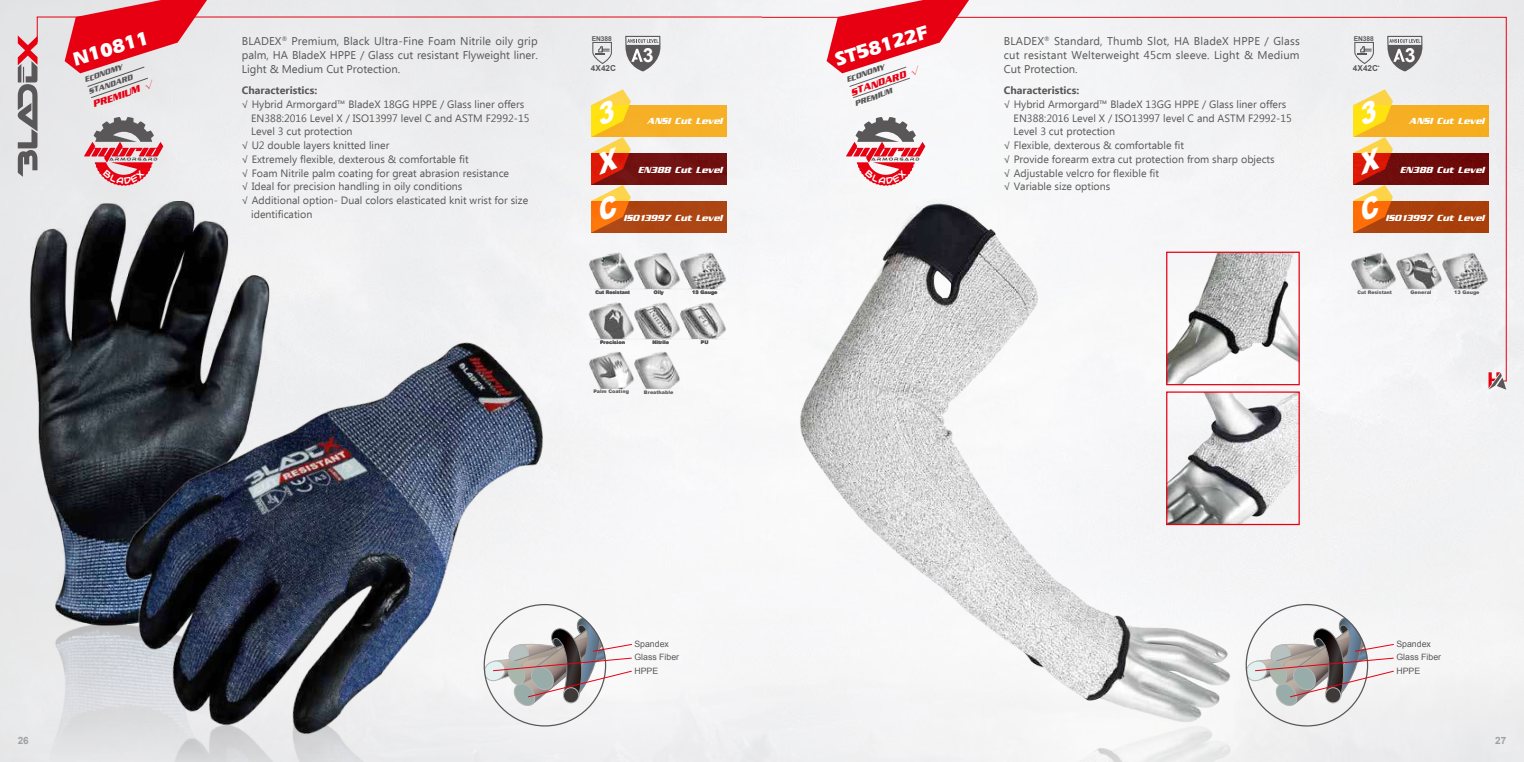
<style>
.page{position:relative;width:1524px;height:762px;background:#fff}
.page>*{position:absolute;margin:0;border:0;box-sizing:border-box;transform-origin:0 0}
.t1{font:700 20px "Eras IT Cby BT";color:#fff}
.t2{font:700 19.5px "Arial";color:#fff}
.t3{font:11.25px/13.8px "Ebrima";color:#595757;text-align:justify}
.t4{font:10.62px "Ebrima";color:#595757}
.t5{font:700 10.62px "Ebrima";color:#595757}
.t6{font:700 10px "Arial";color:#9fa0a0}
.t7{font:italic 700 9.38px "Enter Sansman";color:#e60012}
.t8{font:italic 700 8.75px "Enter Sansman";color:#fff}
.t9{font:8.75px/13.8px "Arial";color:#595757}
.t10{font:700 8.25px "Arial";color:#595757}
.t11{font:italic 700 7.5px/12.5px "Enter Sansman";color:#595757}
.t12{font:700 6.62px "Arial";color:#595757}
.t13{font:700 5px "Arial";color:#595757}
.t14{font:900 4.88px "Arial";color:#595757}
.t15{font:900 4.88px "Arial";color:#595757;scale:.95 1}
.s1{font-family:"Adobe Song Std";font-weight:300;font-style:normal}
</style>
<div class="page">
<img style="left:0;top:0;width:1524px;height:762px">
<div style="left:761px;top:17px;width:746px;height:365px;background:#f4f4f5"></div>
<svg style="left:1488px;top:372px;width:18px;height:18px"></svg>
<svg style="left:826px;top:0;width:143px;height:98px"></svg>
<img style="left:588px;top:252px;width:138px;height:37px">
<img style="left:588px;top:301px;width:138px;height:38px">
<div style="left:1353px;top:201px;width:135px;height:32px;background:#a9400c"></div>
<div style="left:1353px;top:153px;width:135px;height:32px;background:#6d0b0a"></div>
<div style="left:1353px;top:106px;width:135px;height:31px;background:#f6ad20"></div>
<svg style="left:1353px;top:41px;width:21px;height:24px"></svg>
<svg style="left:1387px;top:36px;width:36px;height:35px"></svg>
<img style="left:588px;top:351px;width:92px;height:38px">
<img style="left:8px;top:193px;width:268px;height:424px">
<img style="left:8px;top:617px;width:72px;height:145px">
<img style="left:80px;top:273px;width:490px;height:489px">
<img style="left:80px;top:659px;width:420px;height:103px">
<img style="left:1350px;top:252px;width:138px;height:37px">
<img style="left:1233px;top:254px;width:64px;height:129px">
<div style="left:1166px;top:252px;width:133px;height:133px;border:1px solid #e60012"></div>
<img style="left:1233px;top:393px;width:64px;height:130px">
<img style="left:787px;top:200px;width:446px;height:526px">
<div style="left:797px;top:721px;width:447px;height:41px;background:#f4f3f4"></div>
<svg style="left:484px;top:614px;width:149px;height:93px"></svg>
<svg style="left:1246px;top:614px;width:149px;height:93px"></svg>
<svg style="left:1353px;top:89px;width:40px;height:144px"></svg>
<svg style="left:18px;top:0;width:744px;height:233px"></svg>
<svg style="left:845px;top:117px;width:80px;height:69px"></svg>
<h1 class="t1" style="left:70px;top:48px;width:80px;rotate:-17deg">N10811</h1>
<h1 class="t1" style="left:832px;top:48px;width:98px;rotate:-17deg">ST58122F</h1>
<p class="t11" style="left:83px;top:74px;width:48px;rotate:-19deg">ECONOMY<br>STANDARD</p>
<p class="t3" style="left:242px;top:35px;width:297px">BLADEX<sup>®</sup> Premium, Black Ultra-Fine Foam Nitrile oily grip palm, HA BladeX HPPE / Glass cut resistant Flyweight liner.<br>Light &amp; Medium Cut Protection.</p>
<p class="t3" style="left:1004px;top:35px;width:297px">BLADEX<sup>®</sup> Standard, Thumb Slot, HA BladeX HPPE / Glass cut resistant Welterweight 45cm sleeve. Light &amp; Medium Cut Protection.</p>
<p class="t5" style="left:242px;top:82px;width:77px">Characteristics:</p>
<p class="t4" style="left:242px;top:97px;width:284px">√ Hybrid Armorgard™ BladeX 18GG HPPE / Glass liner offers</p>
<p class="t4" style="left:251px;top:110px;width:280px">EN388:2016 Level X / ISO13997 level C and ASTM F2992-15</p>
<p class="t4" style="left:251px;top:124px;width:103px">Level 3 cut protection</p>
<p class="t4" style="left:242px;top:138px;width:149px">√ U2 double layers knitted liner</p>
<p class="t4" style="left:242px;top:151px;width:228px">√ Extremely flexible, dexterous &amp; comfortable fit</p>
<p class="t4" style="left:242px;top:165px;width:269px">√ Foam Nitrile palm coating for great abrasion resistance</p>
<p class="t4" style="left:242px;top:179px;width:222px">√ Ideal for precision handling in oily conditions</p>
<p class="t4" style="left:242px;top:193px;width:288px">√ Additional option- Dual colors elasticated knit wrist for size</p>
<p class="t4" style="left:251px;top:206px;width:63px">identification</p>
<p class="t12" style="left:592px;top:34px;width:22px">EN388</p>
<p class="t12" style="left:1353px;top:34px;width:22px">EN388</p>
<h2 class="t2" style="left:643px;top:42px;width:12px">3</h2>
<h2 class="t2" style="left:1405px;top:42px;width:12px">3</h2>
<p class="t11" style="left:845px;top:74px;width:42px;rotate:-19deg">ECONOMY</p>
<p class="t7" style="left:850px;top:88px;width:73px;rotate:-19deg">STANDARD <span class="s1">√</span></p>
<p class="t10" style="left:591px;top:63px;width:27px">4X42C</p>
<p class="t10" style="left:1353px;top:63px;width:27px">4X42C</p>
<p class="t13" style="left:1378px;top:64px;width:3px">*</p>
<p class="t7" style="left:92px;top:99px;width:65px;rotate:-19deg">PREMIUM <span class="s1">√</span></p>
<p class="t5" style="left:1004px;top:82px;width:77px">Characteristics:</p>
<p class="t4" style="left:1004px;top:96px;width:284px">√ Hybrid Armorgard™ BladeX 13GG HPPE / Glass liner offers</p>
<p class="t4" style="left:1013px;top:110px;width:280px">EN388:2016 Level X / ISO13997 level C and ASTM F2992-15</p>
<p class="t4" style="left:1013px;top:124px;width:103px">Level 3 cut protection</p>
<p class="t4" style="left:1004px;top:138px;width:182px">√ Flexible, dexterous &amp; comfortable fit</p>
<p class="t4" style="left:1004px;top:151px;width:272px">√ Provide forearm extra cut protection from sharp objects</p>
<p class="t4" style="left:1004px;top:165px;width:157px">√ Adjustable velcro for flexible fit</p>
<p class="t4" style="left:1004px;top:179px;width:108px">√ Variable size options</p>
<p class="t11" style="left:853px;top:98px;width:41px;rotate:-19deg">PREMIUM</p>
<p class="t8" style="left:648px;top:116px;width:77px">ANSI Cut Level</p>
<p class="t8" style="left:1410px;top:116px;width:77px">ANSI Cut Level</p>
<p class="t8" style="left:639px;top:165px;width:86px">EN388 Cut Level</p>
<p class="t8" style="left:1401px;top:165px;width:86px">EN388 Cut Level</p>
<p class="t8" style="left:624px;top:213px;width:100px">ISO13997 Cut Level</p>
<p class="t8" style="left:1386px;top:213px;width:100px">ISO13997 Cut Level</p>
<p class="t15" style="left:595px;top:289px;width:38px">Cut Resistant</p>
<p class="t15" style="left:654px;top:289px;width:12px">Oily</p>
<p class="t14" style="left:692px;top:289px;width:27px">18 Gauge</p>
<p class="t14" style="left:695px;top:289px;width:5px">3</p>
<p class="t14" style="left:600px;top:338px;width:27px">Precision</p>
<p class="t14" style="left:652px;top:338px;width:18px">Nitrile</p>
<p class="t14" style="left:701px;top:338px;width:9px">PU</p>
<p class="t14" style="left:593px;top:388px;width:37px">Palm Coating</p>
<p class="t14" style="left:644px;top:388px;width:31px">Breathable</p>
<p class="t15" style="left:1357px;top:289px;width:38px">Cut Resistant</p>
<p class="t14" style="left:1410px;top:288px;width:23px">General</p>
<p class="t14" style="left:1454px;top:289px;width:27px">13 Gauge</p>
<p class="t9" style="left:634px;top:637px;width:46px">Spandex<br>Glass Fiber<br>HPPE</p>
<p class="t9" style="left:1396px;top:637px;width:46px">Spandex<br>Glass Fiber<br>HPPE</p>
<p class="t6" style="left:18px;top:733px;width:13px">26</p>
<p class="t6" style="left:1495px;top:733px;width:13px">27</p>
</div>
